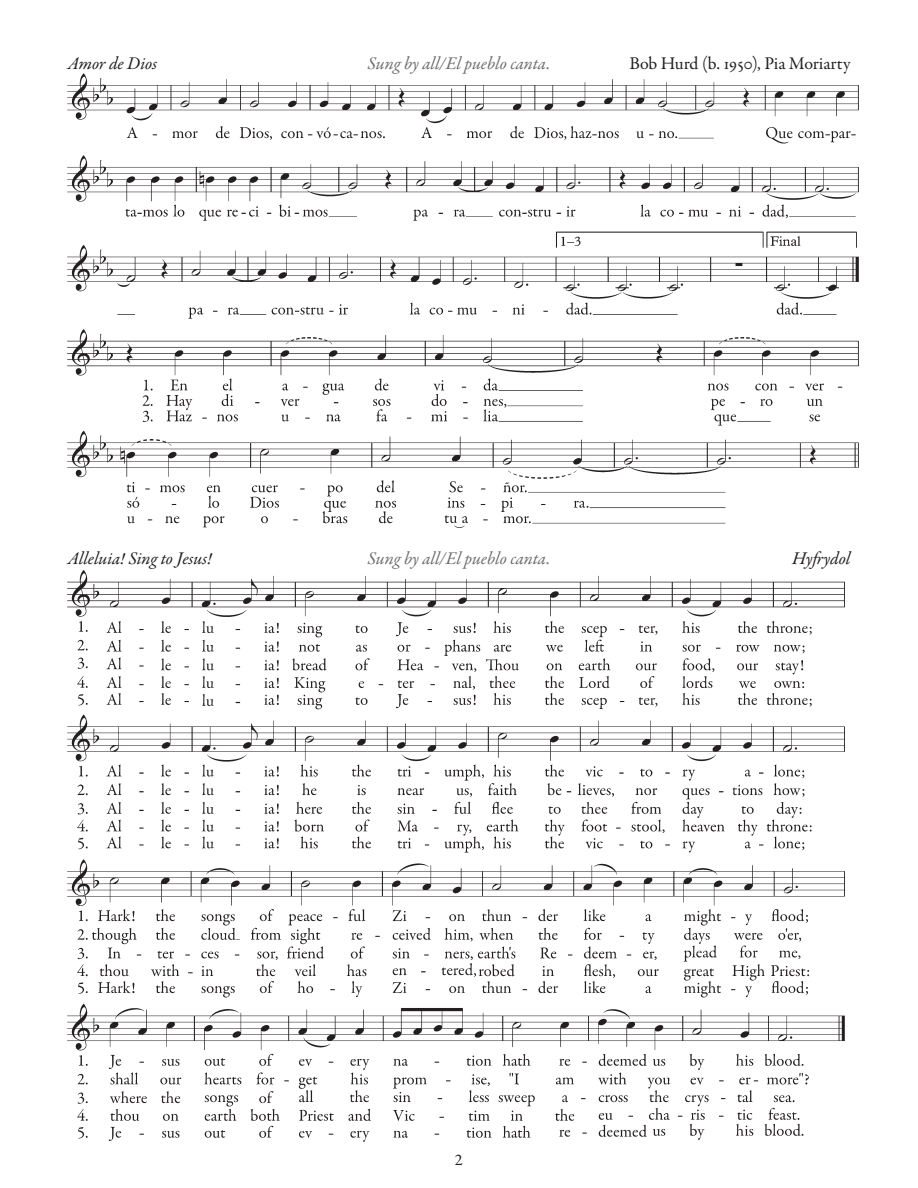
<style>
.page{position:relative;width:918px;height:1188px;background:#fff}
.page>*{position:absolute;margin:0;border:0;box-sizing:border-box;transform-origin:0 0}
.Title_Tune{font:italic 18px "Garamond Premr Pro";letter-spacing:-.005em;color:#6c6d70}
.Title_Tune-2{font:italic 18px "Garamond Premr Pro";letter-spacing:-.005em;color:#231f20}
.Title_Tune-3{font:18px "Garamond Premr Pro";letter-spacing:-.025em;color:#231f20}
.t1{font:16.5px "Garamond Premr Pro";color:#231f20}
</style>
<div class="page">
<img style="left:68px;top:74px;width:790px;height:454px">
<img style="left:68px;top:570px;width:776px;height:571px">
<p class="Title_Tune-2" style="left:68px;top:52px;width:91px">Amor de Dios</p>
<p class="Title_Tune" style="left:367px;top:52px;width:185px">Sung by all/El pueblo canta.</p>
<p class="Title_Tune-3" style="left:630px;top:53px;width:223px">Bob Hurd (b. 1950), Pia Moriarty</p>
<p class="Title_Tune-2" style="left:68px;top:547px;width:146px">Alleluia! Sing to Jesus!</p>
<p class="Title_Tune" style="left:367px;top:547px;width:185px">Sung by all/El pueblo canta.</p>
<p class="Title_Tune-2" style="left:792px;top:547px;width:60px">Hyfrydol</p>
<p class="t1" style="left:455px;top:1150px;width:10px">2</p>
</div>
